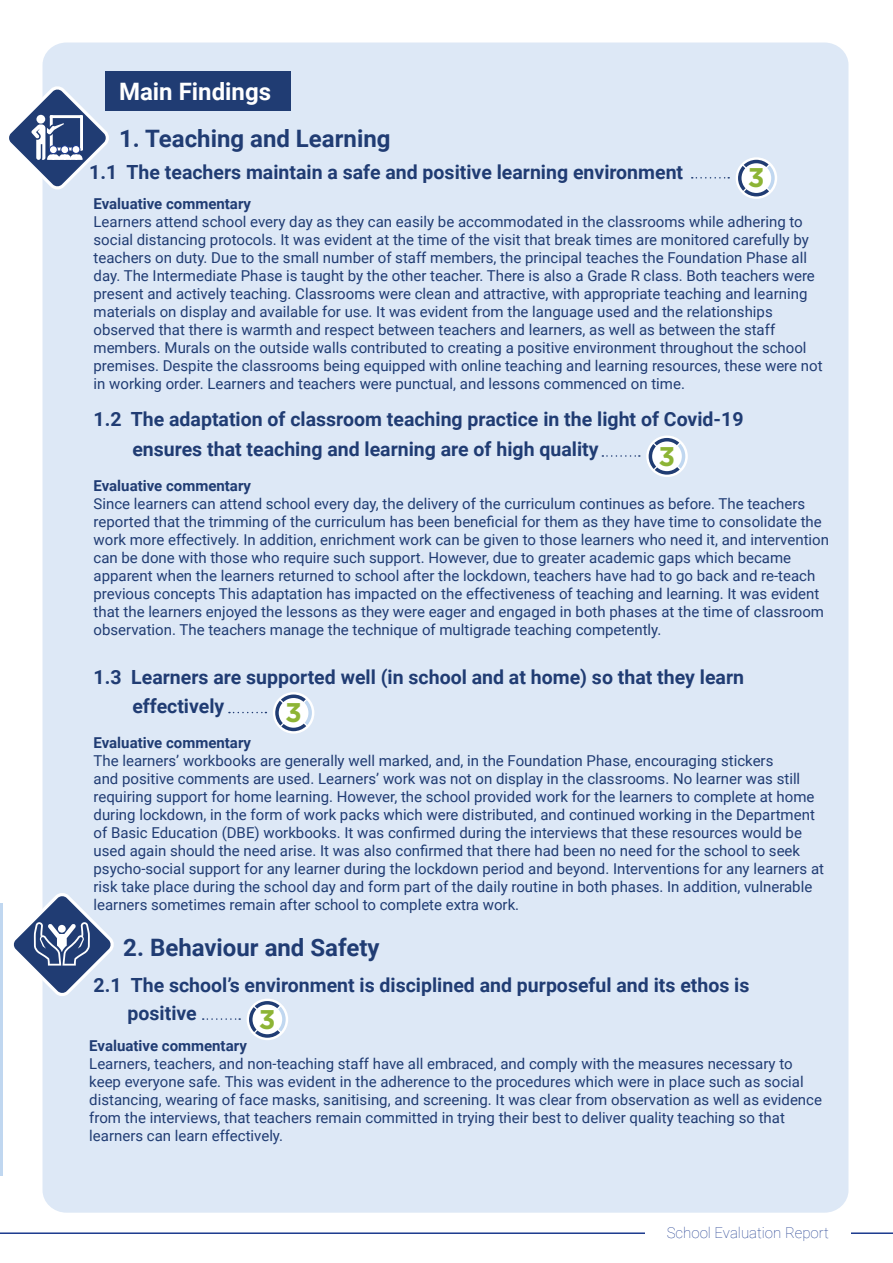
<style>
.page{position:relative;width:893px;height:1263px;background:#fff}
.page>*{position:absolute;margin:0;border:0;box-sizing:border-box;transform-origin:0 0}
.t1{font:700 27px "Gotham";color:#8db435}
.t2{font:700 24px "Roboto";color:#203c73}
.t3{font:700 24px "Roboto";color:#fff}
.t4{font:700 19.5px/28.5px "Roboto";color:#203c73}
.t5{font:15px/18px "Roboto";color:#203c73}
.t6{font:700 15px "Roboto";color:#203c73}
.t7{font:100 15px "Roboto";color:#1c3a8e}
</style>
<div class="page">
<hr style="left:0;top:1232px;width:893px;height:2px;background:#1c3a8e">
<div style="left:645px;top:1220px;width:205px;height:24px;background:#fff"></div>
<hr style="left:0;top:903px;width:3px;height:273px;background:#c0d7f0">
<div style="left:43px;top:43px;width:805px;height:1170px;background:#dde8f6;border-radius:23px"></div>
<div style="left:105px;top:71px;width:186px;height:40px;background:#203c73"></div>
<svg style="left:9px;top:83px;width:100px;height:110px"></svg>
<svg style="left:13px;top:889px;width:101px;height:111px"></svg>
<svg style="left:736px;top:157px;width:41px;height:42px"></svg>
<svg style="left:738px;top:160px;width:37px;height:36px"></svg>
<svg style="left:692px;top:177px;width:37px;height:2px"></svg>
<svg style="left:646px;top:435px;width:42px;height:42px"></svg>
<svg style="left:649px;top:438px;width:36px;height:37px"></svg>
<svg style="left:602px;top:455px;width:38px;height:2px"></svg>
<div style="left:273px;top:692px;width:41px;height:42px;background:#fff;border-radius:50%"></div>
<svg style="left:275px;top:694px;width:37px;height:37px"></svg>
<svg style="left:229px;top:712px;width:37px;height:1px"></svg>
<div style="left:247px;top:999px;width:41px;height:41px;background:#fff;border-radius:50%"></div>
<svg style="left:249px;top:1001px;width:37px;height:37px"></svg>
<svg style="left:203px;top:1018px;width:37px;height:2px"></svg>
<h2 class="t3" style="left:119px;top:75px;width:153px">Main Findings</h2>
<h2 class="t2" style="left:119px;top:121px;width:273px">1. Teaching and Learning</h2>
<h3 class="t4" style="left:89px;top:157px;width:595px">1.1 The teachers maintain a safe and positive learning environment</h3>
<p class="t6" style="left:94px;top:193px;width:159px">Evaluative commentary</p>
<p class="t5" style="left:94px;top:212px;width:730px">Learners attend school every day as they can easily be accommodated in the classrooms while adhering to social distancing protocols. It was evident at the time of the visit that break times are monitored carefully by teachers on duty. Due to the small number of staff members, the principal teaches the Foundation Phase all day. The Intermediate Phase is taught by the other teacher. There is also a Grade R class. Both teachers were present and actively teaching. Classrooms were clean and attractive, with appropriate teaching and learning materials on display and available for use. It was evident from the language used and the relationships observed that there is warmth and respect between teachers and learners, as well as between the staff members. Murals on the outside walls contributed to creating a positive environment throughout the school premises. Despite the classrooms being equipped with online teaching and learning resources, these were not in working order. Learners and teachers were punctual, and lessons commenced on time.</p>
<h3 class="t4" style="left:132px;top:403px;width:613px;line-height:30px;text-indent:-39px">1.2 The adaptation of classroom teaching practice in the light of Covid-19 ensures that teaching and learning are of high quality</h3>
<p class="t6" style="left:94px;top:475px;width:159px">Evaluative commentary</p>
<p class="t5" style="left:94px;top:494px;width:737px">Since learners can attend school every day, the delivery of the curriculum continues as before. The teachers reported that the trimming of the curriculum has been beneficial for them as they have time to consolidate the work more effectively. In addition, enrichment work can be given to those learners who need it, and intervention can be done with those who require such support. However, due to greater academic gaps which became apparent when the learners returned to school after the lockdown, teachers have had to go back and re-teach previous concepts This adaptation has impacted on the effectiveness of teaching and learning. It was evident that the learners enjoyed the lessons as they were eager and engaged in both phases at the time of classroom observation. The teachers manage the technique of multigrade teaching competently.</p>
<h3 class="t4" style="left:132px;top:662px;width:613px;text-indent:-39px">1.3 Learners are supported well (in school and at home) so that they learn effectively</h3>
<p class="t6" style="left:94px;top:732px;width:159px">Evaluative commentary</p>
<p class="t5" style="left:94px;top:751px;width:732px">The learners’ workbooks are generally well marked, and, in the Foundation Phase, encouraging stickers<br>and positive comments are used. Learners’ work was not on display in the classrooms. No learner was still requiring support for home learning. However, the school provided work for the learners to complete at home during lockdown, in the form of work packs which were distributed, and continued working in the Department of Basic Education (DBE) workbooks. It was confirmed during the interviews that these resources would be used again should the need arise. It was also confirmed that there had been no need for the school to seek psycho-social support for any learner during the lockdown period and beyond. Interventions for any learners at risk take place during the school day and form part of the daily routine in both phases. In addition, vulnerable learners sometimes remain after school to complete extra work.</p>
<h2 class="t2" style="left:123px;top:930px;width:258px">2. Behaviour and Safety</h2>
<h3 class="t4" style="left:128px;top:970px;width:623px;text-indent:-34px">2.1 The school’s environment is disciplined and purposeful and its ethos is positive</h3>
<p class="t6" style="left:89px;top:1035px;width:159px">Evaluative commentary</p>
<p class="t5" style="left:89px;top:1054px;width:734px">Learners, teachers, and non-teaching staff have all embraced, and comply with the measures necessary to keep everyone safe. This was evident in the adherence to the procedures which were in place such as social distancing, wearing of face masks, sanitising, and screening. It was clear from observation as well as evidence from the interviews, that teachers remain committed in trying their best to deliver quality teaching so that learners can learn effectively.</p>
<h1 class="t1" style="left:748px;top:160px;width:18px">3</h1>
<h1 class="t1" style="left:659px;top:438px;width:18px">3</h1>
<h1 class="t1" style="left:285px;top:695px;width:18px">3</h1>
<h1 class="t1" style="left:259px;top:1001px;width:18px">3</h1>
<p class="t7" style="left:667px;top:1222px;width:164px">School Evaluation Report</p>
</div>
